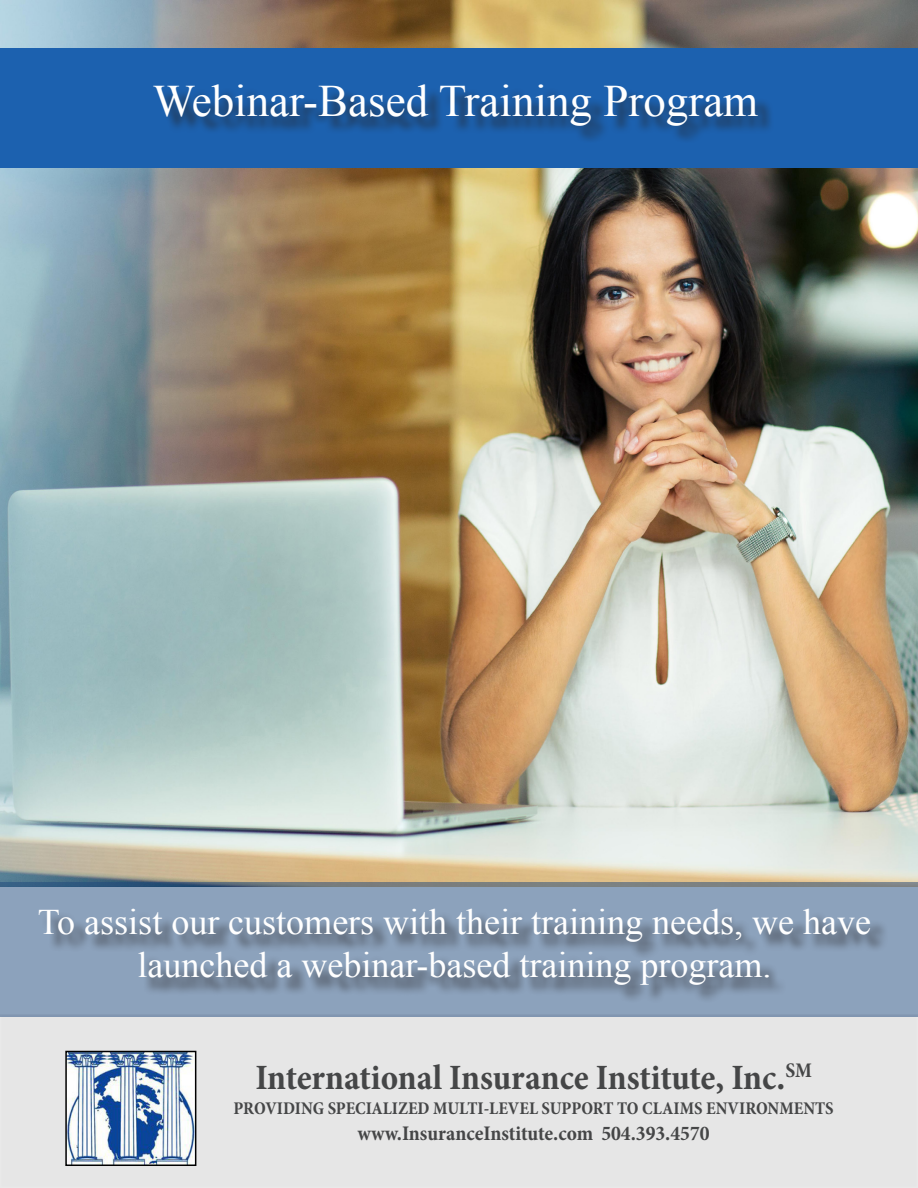
<style>
.page{position:relative;width:918px;height:1188px;background:#fff}
.page>*{position:absolute;margin:0;border:0;box-sizing:border-box;transform-origin:0 0}
.t1{font:45px "Times New Roman";color:#fff}
.t2{font:36px/43.2px "Times New Roman";color:#fff;text-align:center}
.t3{font:700 condensed 36px "Minion Pro";letter-spacing:-.005em;color:#454647}
.t4{font:700 condensed 21px "Minion Pro";color:#454647}
.t5{font:700 condensed 18px "Minion Pro";color:#454647}
</style>
<div class="page">
<div style="left:1px;top:1015px;width:916px;height:172px;background:#e6e6e6"></div>
<img style="left:68px;top:1054px;width:125px;height:109px">
<div style="left:65px;top:1051px;width:131px;height:115px;border:2px solid #000"></div>
<img style="left:0;top:0;width:918px;height:882px">
<div style="left:0;top:49px;width:918px;height:119px;background:#1c61af"></div>
<div style="left:157px;top:87px;width:618px;height:57px;background:#231f20;opacity:.75"></div>
<svg style="left:0;top:882px;width:918px;height:135px;background:#879cb5"></svg>
<div style="left:42px;top:911px;width:847px;height:92px;background:#231f20;opacity:.75"></div>
<p class="t1" style="left:153px;top:70px;width:607px">Webinar-Based Training Program</p>
<p class="t2" style="left:38px;top:900px;width:835px">To assist our customers with their training needs, we have launched a webinar-based training program.</p>
<p class="t3" style="left:255px;top:1053px;width:558px">International Insurance Institute, Inc.<sup>SM</sup></p>
<p class="t5" style="left:233px;top:1096px;width:602px">PROVIDING SPECIALIZED MULTI-LEVEL SUPPORT TO CLAIMS ENVIRONMENTS</p>
<p class="t4" style="left:358px;top:1118px;width:354px">www.InsuranceInstitute.com 504.393.4570</p>
</div>
